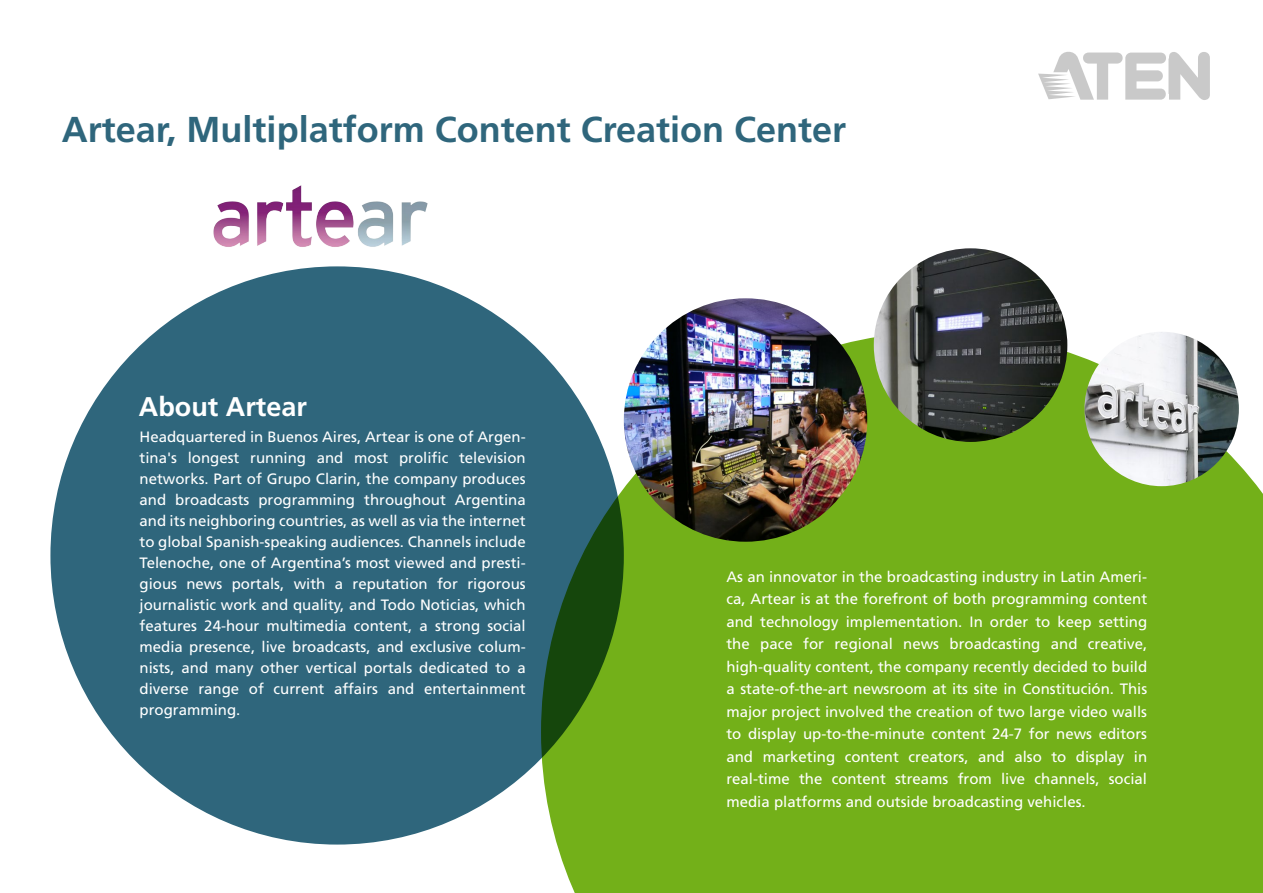
<style>
.page{position:relative;width:1263px;height:893px;background:#fff}
.page>*{position:absolute;margin:0;border:0;box-sizing:border-box;transform-origin:0 0}
.t1{font:700 36px "Frutiger";color:#2f667c}
.t2{font:700 27px "Frutiger";color:#fff}
.t3{font:15px/21px "Frutiger";color:#fff;text-align:justify}
</style>
<div class="page">
<div style="left:50px;top:266px;width:574px;height:578px;background:#2f667c;border-radius:50%"></div>
<svg style="left:1038px;top:52px;width:172px;height:48px"></svg>
<svg style="left:541px;top:332px;width:722px;height:561px;background:#74ad27"></svg>
<img style="left:213px;top:185px;width:215px;height:62px">
<img style="left:624px;top:298px;width:243px;height:244px;border-radius:122px">
<img style="left:874px;top:248px;width:193px;height:194px;border-radius:97px">
<img style="left:1084px;top:332px;width:155px;height:154px;border-radius:77px">
<h1 class="t1" style="left:62px;top:109px;width:786px">Artear, Multiplatform Content Creation Center</h1>
<h2 class="t2" style="left:139px;top:391px;width:170px">About Artear</h2>
<p class="t3" style="left:140px;top:426px;width:388px">Headquartered in Buenos Aires, Artear is one of Argen&shy;tina's longest running and most prolific television networks. Part of Grupo Clarin, the company produces and broadcasts programming throughout Argentina and its neighboring countries, as well as via the internet to global Spanish-speaking audiences. Channels include Telenoche, one of Argentina’s most viewed and presti&shy;gious news portals, with a reputation for rigorous journalistic work and quality, and Todo Noticias, which features 24-hour multimedia content, a strong social media presence, live broadcasts, and exclusive colum&shy;nists, and many other vertical portals dedicated to a diverse range of current affairs and entertainment programming.</p>
<p class="t3" style="left:726px;top:565px;width:422px;line-height:22.5px">As an innovator in the broadcasting industry in Latin Ameri&shy;ca, Artear is at the forefront of both programming content and technology implementation. In order to keep setting the pace for regional news broadcasting and creative, high-quality content, the company recently decided to build a state-of-the-art newsroom at its site in Constitución. This major project involved the creation of two large video walls to display up-to-the-minute content 24-7 for news editors and marketing content creators, and also to display in real-time the content streams from live channels, social media platforms and outside broadcasting vehicles.</p>
</div>
